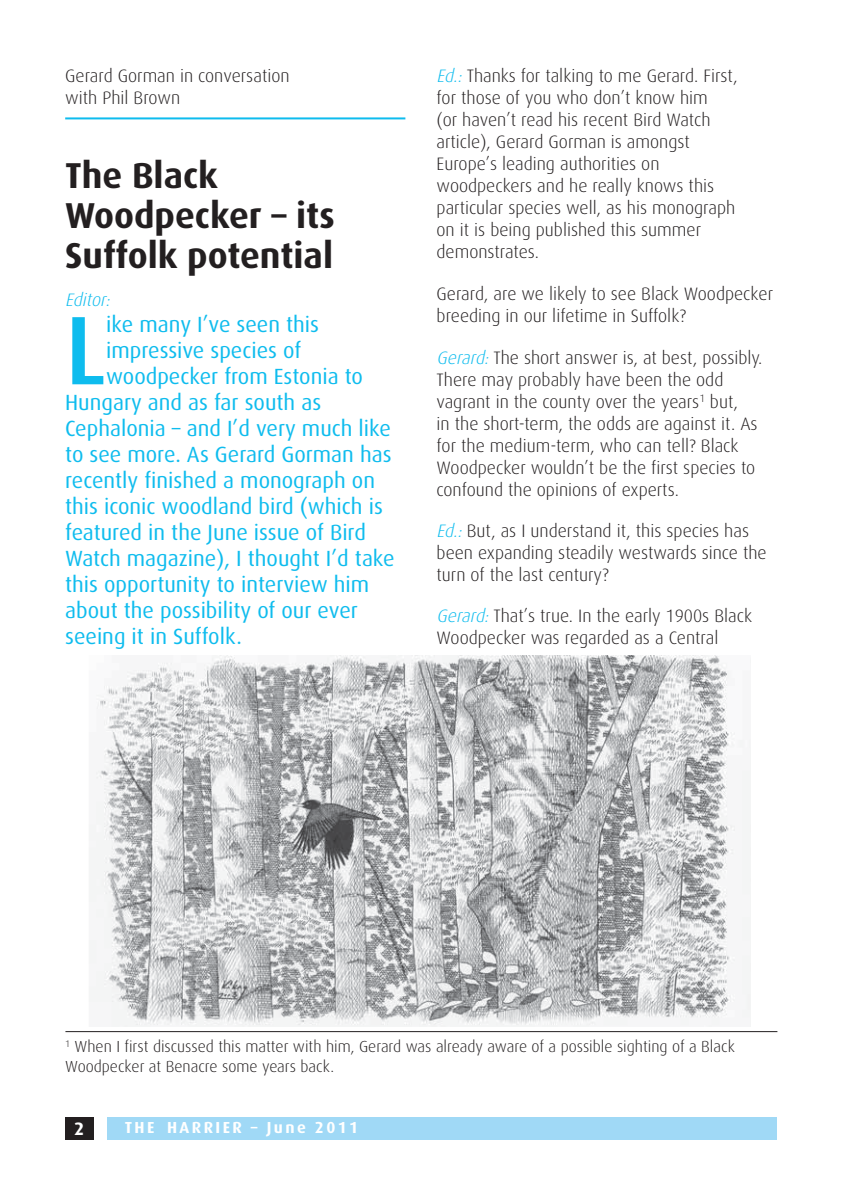
<style>
.page{position:relative;width:842px;height:1191px;background:#fff}
.page>*{position:absolute;margin:0;border:0;box-sizing:border-box;transform-origin:0 0}
.t1{font:500 97.6px "Dax";color:#0ebcee}
.t2{font:700 36px/40px "Dax";color:#231f20}
.t3{font:22px "Dax";color:#0ebcee}
.t4{font:300 18px/22px "Dax";color:#231f20}
.t5{font:italic 300 18px "Dax";color:#0ebcee}
.t6{font:700 18px "Dax";color:#fff}
.t7{font:300 16px/20px "Dax";color:#231f20}
.t8{font:700 16px "Dax";letter-spacing:.15em;color:#fff}
.s1{font-style:italic;color:#0ebcee}
</style>
<div class="page">
<div style="left:65px;top:1117px;width:29px;height:23px;background:#231f20"></div>
<div style="left:108px;top:1117px;width:669px;height:23px;background:#a0d9f6"></div>
<hr style="left:65px;top:117px;width:340px;height:2px;background:#0ebcee">
<img style="left:89px;top:656px;width:662px;height:370px">
<hr style="left:65px;top:1031px;width:712px;height:1px;background:#231f20">
<p class="t4" style="left:65px;top:66px;width:226px">Gerard Gorman in conversation with Phil Brown</p>
<h2 class="t2" style="left:65px;top:157px;width:271px">The Black<br>Woodpecker – its<br>Suffolk potential</h2>
<p class="t5" style="left:65px;top:291px;width:50px">Editor:</p>
<h1 class="t1" style="left:65px;top:303px;width:43px">L</h1>
<p class="t3" style="left:106px;top:314px;width:214px">ike many I’ve seen this</p>
<p class="t3" style="left:106px;top:340px;width:197px">impressive species of</p>
<p class="t3" style="left:106px;top:366px;width:258px">woodpecker from Estonia to</p>
<p class="t3" style="left:65px;top:392px;width:258px">Hungary and as far south as</p>
<p class="t3" style="left:65px;top:418px;width:327px">Cephalonia – and I’d very much like</p>
<p class="t3" style="left:65px;top:444px;width:328px">to see more. As Gerard Gorman has</p>
<p class="t3" style="left:65px;top:470px;width:311px">recently finished a monograph on</p>
<p class="t3" style="left:65px;top:496px;width:319px">this iconic woodland bird (which is</p>
<p class="t3" style="left:65px;top:522px;width:302px">featured in the June issue of Bird</p>
<p class="t3" style="left:65px;top:548px;width:331px">Watch magazine), I thought I’d take</p>
<p class="t3" style="left:65px;top:574px;width:305px">this opportunity to interview him</p>
<p class="t3" style="left:65px;top:600px;width:294px">about the possibility of our ever</p>
<p class="t3" style="left:65px;top:626px;width:178px">seeing it in Suffolk.</p>
<p class="t4" style="left:437px;top:66px;width:303px"><span class="s1">Ed.:</span>Thanks for talking to me Gerard. First, for those of you who don’t know him<br>(or haven’t read his recent Bird Watch article), Gerard Gorman is amongst Europe’s leading authorities on woodpeckers and he really knows this particular species well, as his monograph on it is being published this summer demonstrates.</p>
<p class="t4" style="left:437px;top:284px;width:338px">Gerard, are we likely to see Black Woodpecker breeding in our lifetime in Suffolk?</p>
<p class="t4" style="left:437px;top:348px;width:327px"><span class="s1">Gerard:</span>The short answer is, at best, possibly.<br>There may probably have been the odd vagrant in the county over the years<sup>1</sup> but,<br>in the short-term, the odds are against it. As for the medium-term, who can tell? Black Woodpecker wouldn’t be the first species to confound the opinions of experts.</p>
<p class="t4" style="left:437px;top:521px;width:332px"><span class="s1">Ed.:</span>But, as I understand it, this species has been expanding steadily westwards since the turn of the last century?</p>
<p class="t4" style="left:437px;top:606px;width:317px"><span class="s1">Gerard:</span>That’s true. In the early 1900s Black<br>Woodpecker was regarded as a Central</p>
<p class="t7" style="left:65px;top:1037px;width:671px"><sup>1</sup> When I first discussed this matter with him, Gerard was already aware of a possible sighting of a Black<br>Woodpecker at Benacre some years back.</p>
<p class="t6" style="left:74px;top:1119px;width:12px">2</p>
<p class="t8" style="left:125px;top:1119px;width:235px">THE HARRIER – June 2011</p>
</div>
